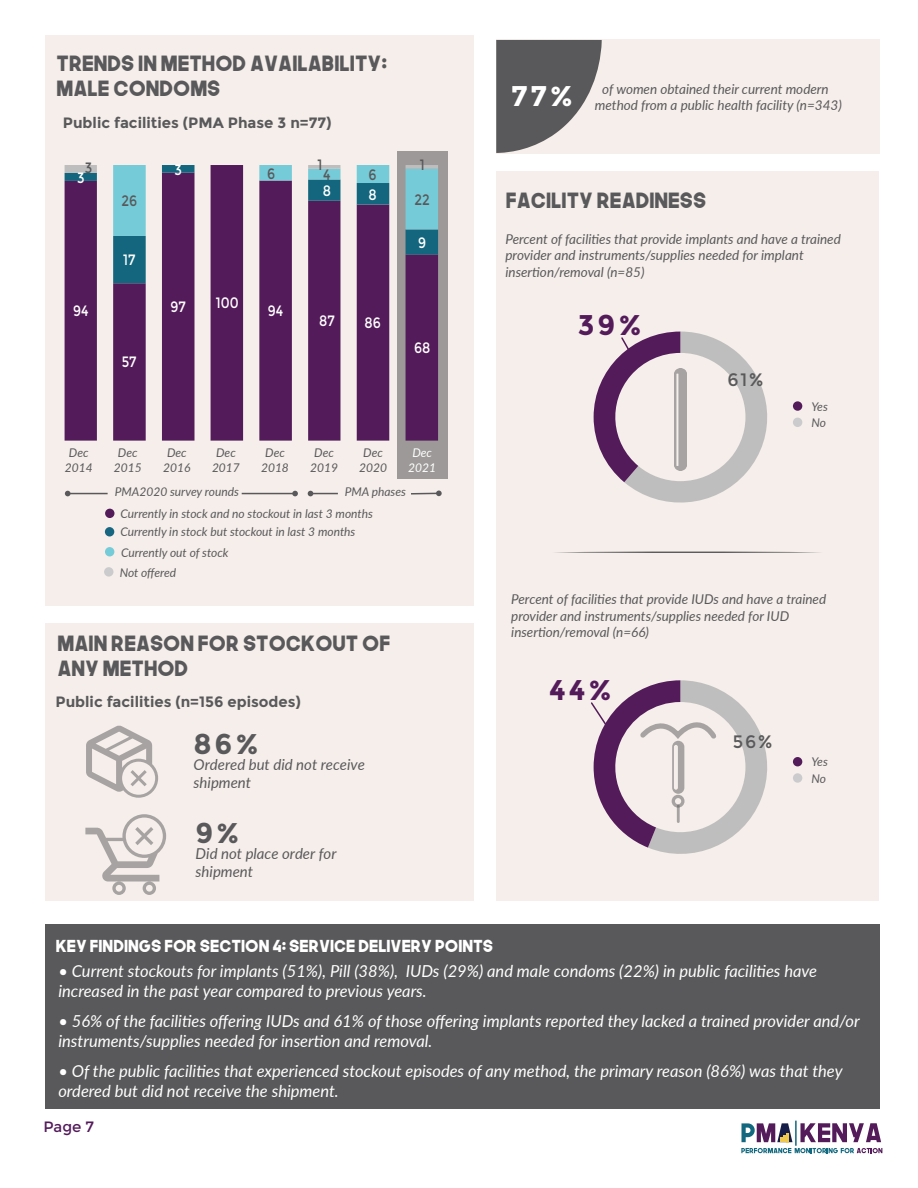
<style>
.page{position:relative;width:918px;height:1188px;background:#fff}
.page>*{position:absolute;margin:0;border:0;box-sizing:border-box;transform-origin:0 0}
.t1{font:700 28.5px "Montserrat";color:#541b5a}
.t2{font:700 28.5px "Montserrat";color:#59595b}
.t3{font:21px/25.2px "The Next Font";color:#59595b}
.t4{font:18px "Montserrat";color:#59595b}
.t5{font:italic 16.5px/19.8px "Lato";color:#fff}
.t6{font:16.5px "The Next Font";color:#fff}
.t7{font:700 15px "Montserrat";color:#59595b}
.t8{font:italic 15px/18px "Lato";color:#59595b}
.t9{font:15px "Montserrat";color:#fff;scale:.87 1}
.t10{font:15px "Montserrat";color:#59595b;scale:.87 1}
.t11{font:15px "Montserrat";color:#531b5a}
.t12{font:italic 13.5px/16.5px "Lato";color:#59595b}
.t13{font:italic 12px/14.4px "Lato";color:#59595b;text-align:center}
.t14{font:italic 12px/14.4px "Lato";color:#fff;text-align:center}
</style>
<div class="page">
<div style="left:45px;top:35px;width:429px;height:571px;background:#f5eeea"></div>
<div style="left:496px;top:172px;width:383px;height:729px;background:#f5eeea"></div>
<div style="left:46px;top:624px;width:428px;height:277px;background:#f5eeea"></div>
<div style="left:397px;top:151px;width:50px;height:328px;background:#9c9998"></div>
<svg style="left:65px;top:283px;width:373px;height:158px;fill:#531b5a"></svg>
<svg style="left:65px;top:236px;width:373px;height:47px;fill:#531b5a"></svg>
<svg style="left:65px;top:165px;width:373px;height:71px"></svg>
<hr style="left:795px;top:1121px;width:2px;height:25px;background:#12677d">
<svg style="left:741px;top:1123px;width:51px;height:19px"></svg>
<svg style="left:741px;top:1148px;width:141px;height:5px"></svg>
<svg style="left:800px;top:1123px;width:81px;height:19px"></svg>
<div style="left:46px;top:924px;width:834px;height:185px;background:#59595b"></div>
<div style="left:496px;top:39px;width:383px;height:115px;background:#f5eeea"></div>
<svg style="left:496px;top:40px;width:106px;height:113px"></svg>
<div style="left:104px;top:567px;width:9px;height:10px;background:#cbcbcd;border-radius:50%"></div>
<div style="left:105px;top:547px;width:9px;height:9px;background:#75cbd7;border-radius:50%"></div>
<div style="left:105px;top:527px;width:9px;height:9px;background:#166581;border-radius:50%"></div>
<div style="left:105px;top:509px;width:9px;height:9px;background:#541b5a;border-radius:50%"></div>
<svg style="left:86px;top:726px;width:72px;height:72px"></svg>
<div style="left:793px;top:401px;width:9px;height:10px;background:#541b5a;border-radius:50%"></div>
<div style="left:793px;top:418px;width:9px;height:9px;background:#cbcbcd;border-radius:50%"></div>
<svg style="left:555px;top:551px;width:265px;height:2px"></svg>
<div style="left:793px;top:757px;width:9px;height:9px;background:#541b5a;border-radius:50%"></div>
<div style="left:793px;top:773px;width:9px;height:10px;background:#cbcbcd;border-radius:50%"></div>
<hr style="left:68px;top:493px;width:40px;height:1px;background:#59595b">
<svg style="left:65px;top:491px;width:6px;height:5px"></svg>
<hr style="left:242px;top:493px;width:53px;height:1px;background:#59595b">
<svg style="left:292px;top:491px;width:6px;height:5px"></svg>
<svg style="left:308px;top:491px;width:30px;height:5px"></svg>
<svg style="left:411px;top:490px;width:31px;height:6px"></svg>
<svg style="left:85px;top:814px;width:81px;height:81px"></svg>
<svg style="left:594px;top:332px;width:173px;height:171px"></svg>
<svg style="left:591px;top:680px;width:176px;height:174px"></svg>
<p class="t3" style="left:57px;top:50px;width:332px">TRENDS IN METHOD AVAILABILITY:<br>MALE CONDOMS</p>
<p class="t7" style="left:63px;top:114px;width:270px">Public facilities (PMA Phase 3 n=77)</p>
<p class="t10" style="left:85px;top:159px;width:10px">3</p>
<p class="t10" style="left:318px;top:156px;width:7px">1</p>
<p class="t10" style="left:420px;top:156px;width:7px">1</p>
<p class="t9" style="left:174px;top:161px;width:10px">3</p>
<p class="t10" style="left:267px;top:165px;width:11px">6</p>
<p class="t10" style="left:323px;top:166px;width:10px">4</p>
<p class="t10" style="left:369px;top:166px;width:11px">6</p>
<p class="t9" style="left:77px;top:169px;width:10px">3</p>
<p class="t9" style="left:73px;top:302px;width:19px">94</p>
<p class="t10" style="left:121px;top:192px;width:20px">26</p>
<p class="t9" style="left:123px;top:251px;width:16px">17</p>
<p class="t9" style="left:122px;top:353px;width:19px">57</p>
<p class="t9" style="left:170px;top:298px;width:19px">97</p>
<p class="t9" style="left:216px;top:294px;width:28px">100</p>
<p class="t9" style="left:268px;top:302px;width:19px">94</p>
<p class="t9" style="left:323px;top:182px;width:11px">8</p>
<p class="t9" style="left:368px;top:186px;width:11px">8</p>
<p class="t9" style="left:319px;top:312px;width:19px">87</p>
<p class="t9" style="left:364px;top:314px;width:20px">86</p>
<p class="t10" style="left:415px;top:191px;width:19px">22</p>
<p class="t9" style="left:418px;top:234px;width:11px">9</p>
<p class="t9" style="left:414px;top:339px;width:20px">68</p>
<p class="t13" style="left:65px;top:445px;width:29px">Dec<br>2014</p>
<p class="t13" style="left:114px;top:445px;width:29px">Dec<br>2015</p>
<p class="t13" style="left:163px;top:445px;width:29px">Dec<br>2016</p>
<p class="t13" style="left:212px;top:445px;width:29px">Dec<br>2017</p>
<p class="t13" style="left:261px;top:445px;width:29px">Dec<br>2018</p>
<p class="t13" style="left:310px;top:445px;width:29px">Dec<br>2019</p>
<p class="t13" style="left:359px;top:445px;width:29px">Dec<br>2020</p>
<p class="t14" style="left:408px;top:445px;width:29px">Dec<br>2021</p>
<p class="t13" style="left:115px;top:484px;width:126px">PMA2020 survey rounds</p>
<p class="t13" style="left:345px;top:484px;width:63px">PMA phases</p>
<p class="t13" style="left:121px;top:506px;width:254px">Currently in stock and no stockout in last 3 months</p>
<p class="t13" style="left:120px;top:524px;width:237px">Currently in stock but stockout in last 3 months</p>
<p class="t13" style="left:121px;top:545px;width:109px">Currently out of stock</p>
<p class="t13" style="left:120px;top:565px;width:58px">Not offered</p>
<p class="t3" style="left:58px;top:629px;width:334px">MAIN REASON FOR STOCKOUT OF<br>ANY METHOD</p>
<p class="t7" style="left:56px;top:693px;width:247px">Public facilities (n=156 episodes)</p>
<h1 class="t2" style="left:193px;top:727px;width:67px">86%</h1>
<p class="t8" style="left:194px;top:755px;width:173px">Ordered but did not receive shipment</p>
<h1 class="t2" style="left:195px;top:816px;width:46px">9%</h1>
<p class="t8" style="left:196px;top:844px;width:142px">Did not place order for shipment</p>
<p class="t12" style="left:511px;top:80px;width:332px;text-indent:91px">of women obtained their current modern<br><sup>77%</sup> method from a public health facility (n=343)</p>
<p class="t3" style="left:506px;top:186px;width:202px">FACILITY READINESS</p>
<p class="t12" style="left:506px;top:230px;width:337px">Percent of facilities that provide implants and have a trained provider and instruments/supplies needed for implant insertion/removal (n=85)</p>
<h1 class="t1" style="left:578px;top:308px;width:65px">39%</h1>
<p class="t4" style="left:728px;top:369px;width:37px">61%</p>
<p class="t13" style="left:812px;top:398px;width:18px;line-height:16.2px;text-align:left">Yes<br>No</p>
<p class="t12" style="left:511px;top:591px;width:316px">Percent of facilities that provide IUDs and have a trained provider and instruments/supplies needed for IUD insertion/removal (n=66)</p>
<h1 class="t1" style="left:549px;top:673px;width:64px">44%</h1>
<p class="t4" style="left:733px;top:731px;width:41px">56%</p>
<p class="t13" style="left:812px;top:753px;width:18px;line-height:16.2px;text-align:left">Yes<br>No</p>
<p class="t6" style="left:56px;top:935px;width:439px">KEY FINDINGS FOR SECTION 4: SERVICE DELIVERY POINTS</p>
<p class="t5" style="left:58px;top:961px;width:760px">• Current stockouts for implants (51%), Pill (38%), IUDs (29%) and male condoms (22%) in public facilities have increased in the past year compared to previous years.</p>
<p class="t5" style="left:58px;top:1010px;width:803px">• 56% of the facilities offering IUDs and 61% of those offering implants reported they lacked a trained provider and/or instruments/supplies needed for insertion and removal.</p>
<p class="t5" style="left:58px;top:1060px;width:786px">• Of the public facilities that experienced stockout episodes of any method, the primary reason (86%) was that they ordered but did not receive the shipment.</p>
<p class="t11" style="left:44px;top:1118px;width:52px">Page 7</p>
</div>
